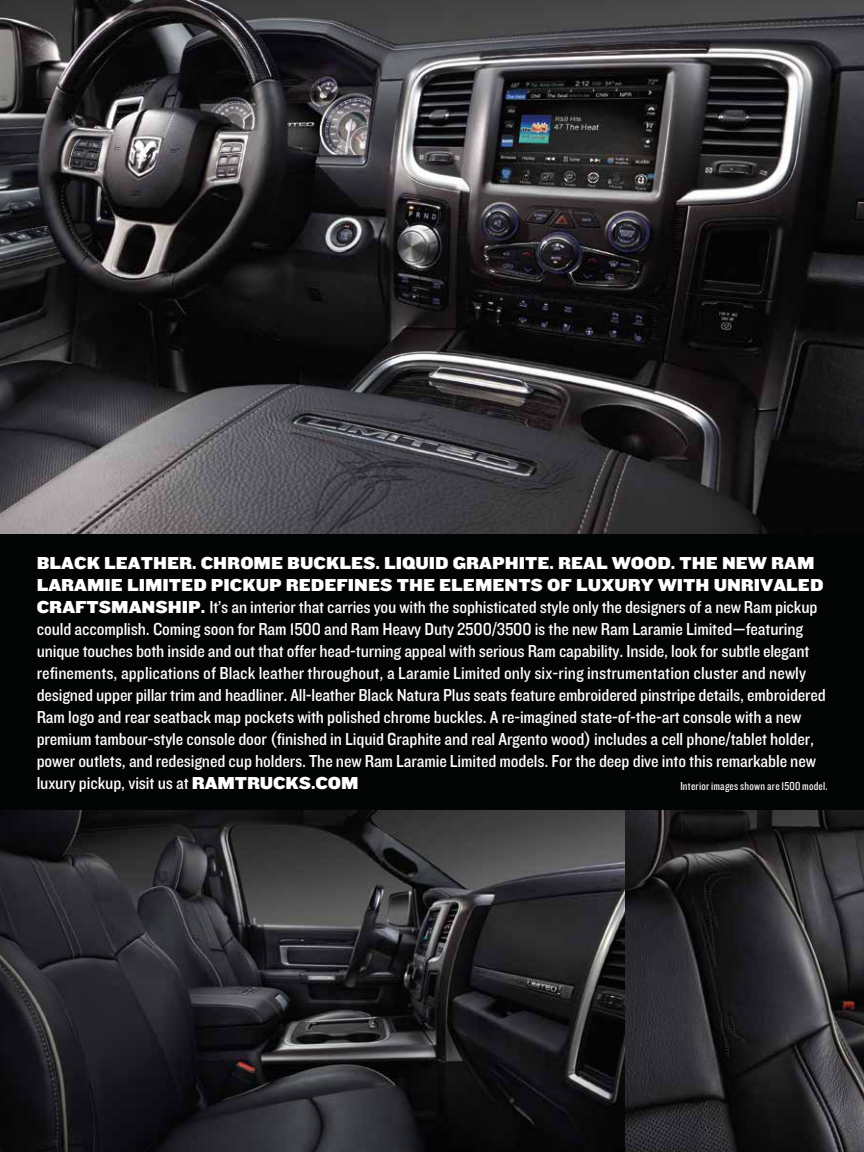
<style>
.page{position:relative;width:864px;height:1152px;background:#fff}
.page>*{position:absolute;margin:0;border:0;box-sizing:border-box;transform-origin:0 0}
.t1{font:18px/22px "Knockout 30 Junior Welterwt";letter-spacing:-.005em;color:#fff}
.t2{font:18px/22px "Knockout HTF72 Full Cruiserwt";color:#fff}
.t3{font:12px "Knockout HTF29 Junior Liteweight";letter-spacing:.015em;color:#fff}
.s1{font-family:"Knockout HTF72 Full Cruiserwt"}
</style>
<div class="page">
<div style="left:0;top:533px;width:864px;height:278px;background:#030404"></div>
<img style="left:0;top:811px;width:864px;height:341px">
<img style="left:0;top:0;width:864px;height:533px">
<p class="t2" style="left:37px;top:552px;width:788px">BLACK LEATHER. CHROME BUCKLES. LIQUID GRAPHITE. REAL WOOD. THE NEW RAM<br>LARAMIE LIMITED PICKUP REDEFINES THE ELEMENTS OF LUXURY WITH UNRIVALED</p>
<p class="t1" style="left:37px;top:595px;width:791px"><span class="s1">CRAFTSMANSHIP.</span> It’s an interior that carries you with the sophisticated style only the designers of a new Ram pickup could accomplish. Coming soon for Ram 1500 and Ram Heavy Duty 2500/3500 is the new Ram Laramie Limited—featuring unique touches both inside and out that offer head-turning appeal with serious Ram capability. Inside, look for subtle elegant refinements, applications of Black leather throughout, a Laramie Limited only six-ring instrumentation cluster and newly designed upper pillar trim and headliner. All-leather Black Natura Plus seats feature embroidered pinstripe details, embroidered Ram logo and rear seatback map pockets with polished chrome buckles. A re-imagined state-of-the-art console with a new premium tambour-style console door (finished in Liquid Graphite and real Argento wood) includes a cell phone/tablet holder, power outlets, and redesigned cup holders. The new Ram Laramie Limited models. For the deep dive into this remarkable new luxury pickup, visit us at <span class="s1">RAMTRUCKS.COM</span></p>
<p class="t3" style="left:680px;top:780px;width:149px">Interior images shown are 1500 model.</p>
</div>
